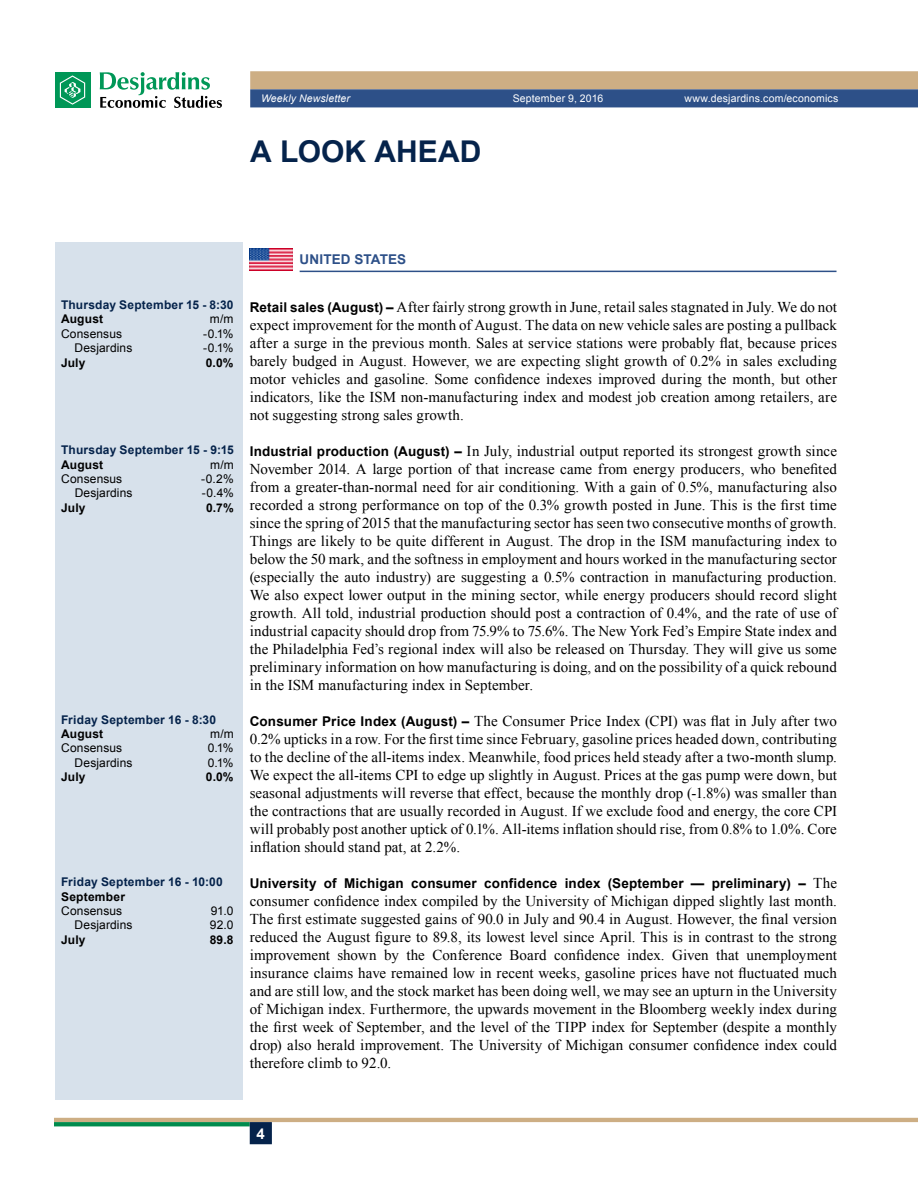
<style>
.page{position:relative;width:918px;height:1188px;background:#fff}
.page>*{position:absolute;margin:0;border:0;box-sizing:border-box;transform-origin:0 0}
.t1{font:700 30px "Arial";color:#05234b}
.t2{font:15px/18px "Times New Roman";letter-spacing:.005em;color:#000;text-align:justify}
.t3{font:700 15px "Arial";color:#fff}
.t4{font:700 13.5px "Arial";letter-spacing:.015em;color:#000}
.t5{font:700 13.5px "Arial";letter-spacing:.01em;color:#2d5088}
.t6{font:12px "Arial";letter-spacing:.01em;color:#000}
.t7{font:700 12px "Arial";letter-spacing:.02em;color:#05234b}
.t8{font:700 12px "Arial";letter-spacing:.015em;color:#000}
.t9{font:10.5px "Arial";letter-spacing:.015em;color:#fff}
.t10{font:italic 10.5px "Arial";letter-spacing:.01em;color:#fff}
.s1{font-family:"Arial";font-weight:700;font-size:13.5px}
.s2{font-family:"Times New Roman";font-weight:400;font-size:15px}
</style>
<div class="page">
<hr style="left:54px;top:1118px;width:864px;height:4px;background:#cdae84">
<svg style="left:54px;top:1122px;width:196px;height:4px"></svg>
<div style="left:250px;top:1122px;width:22px;height:22px;background:#05234b;border:2px solid #05234b"></div>
<svg style="left:250px;top:71px;width:668px;height:36px;background:#7f8187"></svg>
<div style="left:55px;top:72px;width:35px;height:36px;background:#009757"></div>
<svg style="left:60px;top:75px;width:25px;height:30px"></svg>
<svg style="left:100px;top:72px;width:122px;height:36px"></svg>
<hr style="left:300px;top:271px;width:537px;height:1px;background:#2d5088">
<img style="left:250px;top:249px;width:43px;height:21px">
<div style="left:55px;top:242px;width:187px;height:858px;background:#d7e1eb"></div>
<p class="t10" style="left:261px;top:92px;width:91px">Weekly Newsletter</p>
<p class="t9" style="left:513px;top:92px;width:92px">September 9, 2016</p>
<p class="t9" style="left:684px;top:92px;width:156px">www.desjardins.com/economics</p>
<h1 class="t1" style="left:250px;top:132px;width:233px">A LOOK AHEAD</h1>
<p class="t7" style="left:61px;top:297px;width:174px">Thursday September 15 - 8:30</p>
<p class="t8" style="left:61px;top:311px;width:44px">August</p>
<p class="t6" style="left:210px;top:311px;width:25px">m/m</p>
<p class="t6" style="left:61px;top:326px;width:63px">Consensus</p>
<p class="t6" style="left:203px;top:326px;width:32px">-0.1%</p>
<p class="t6" style="left:75px;top:340px;width:59px">Desjardins</p>
<p class="t6" style="left:203px;top:340px;width:32px">-0.1%</p>
<p class="t8" style="left:61px;top:354px;width:26px">July</p>
<p class="t8" style="left:206px;top:354px;width:29px">0.0%</p>
<p class="t7" style="left:61px;top:442px;width:174px">Thursday September 15 - 9:15</p>
<p class="t8" style="left:61px;top:456px;width:44px">August</p>
<p class="t6" style="left:210px;top:457px;width:25px">m/m</p>
<p class="t6" style="left:61px;top:471px;width:63px">Consensus</p>
<p class="t6" style="left:201px;top:471px;width:34px">-0.2%</p>
<p class="t6" style="left:75px;top:485px;width:59px">Desjardins</p>
<p class="t6" style="left:202px;top:485px;width:33px">-0.4%</p>
<p class="t8" style="left:61px;top:500px;width:26px">July</p>
<p class="t8" style="left:206px;top:500px;width:29px">0.7%</p>
<p class="t7" style="left:61px;top:711px;width:157px">Friday September 16 - 8:30</p>
<p class="t8" style="left:61px;top:726px;width:44px">August</p>
<p class="t6" style="left:210px;top:726px;width:25px">m/m</p>
<p class="t6" style="left:61px;top:740px;width:63px">Consensus</p>
<p class="t6" style="left:208px;top:740px;width:27px">0.1%</p>
<p class="t6" style="left:75px;top:755px;width:59px">Desjardins</p>
<p class="t6" style="left:208px;top:755px;width:27px">0.1%</p>
<p class="t8" style="left:61px;top:769px;width:26px">July</p>
<p class="t8" style="left:206px;top:769px;width:29px">0.0%</p>
<p class="t7" style="left:61px;top:874px;width:163px">Friday September 16 - 10:00</p>
<p class="t8" style="left:61px;top:888px;width:65px">September</p>
<p class="t6" style="left:61px;top:903px;width:63px">Consensus</p>
<p class="t6" style="left:211px;top:903px;width:24px">91.0</p>
<p class="t6" style="left:75px;top:917px;width:59px">Desjardins</p>
<p class="t6" style="left:210px;top:917px;width:25px">92.0</p>
<p class="t8" style="left:61px;top:932px;width:26px">July</p>
<p class="t8" style="left:210px;top:932px;width:25px">89.8</p>
<p class="t5" style="left:300px;top:250px;width:108px">UNITED STATES</p>
<p class="t2" style="left:250px;top:297px;width:589px"><span class="s1">Retail sales (August) –</span> After fairly strong growth in June, retail sales stagnated in July. We do not expect improvement for the month of August. The data on new vehicle sales are posting a pullback after a surge in the previous month. Sales at service stations were probably flat, because prices barely budged in August. However, we are expecting slight growth of 0.2% in sales excluding motor vehicles and gasoline. Some confidence indexes improved during the month, but other indicators, like the ISM non-manufacturing index and modest job creation among retailers, are not suggesting strong sales growth.</p>
<p class="t2" style="left:250px;top:441px;width:589px"><span class="s1">Industrial production (August) –</span> In July, industrial output reported its strongest growth since November 2014. A large portion of that increase came from energy producers, who benefited from a greater-than-normal need for air conditioning. With a gain of 0.5%, manufacturing also recorded a strong performance on top of the 0.3% growth posted in June. This is the first time since the spring of 2015 that the manufacturing sector has seen two consecutive months of growth.<br>Things are likely to be quite different in August. The drop in the ISM manufacturing index to below the 50 mark, and the softness in employment and hours worked in the manufacturing sector (especially the auto industry) are suggesting a 0.5% contraction in manufacturing production.<br>We also expect lower output in the mining sector, while energy producers should record slight growth. All told, industrial production should post a contraction of 0.4%, and the rate of use of industrial capacity should drop from 75.9% to 75.6%. The New York Fed’s Empire State index and the Philadelphia Fed’s regional index will also be released on Thursday. They will give us some preliminary information on how manufacturing is doing, and on the possibility of a quick rebound in the ISM manufacturing index in September.</p>
<p class="t2" style="left:250px;top:711px;width:589px"><span class="s1">Consumer Price Index (August) –</span> The Consumer Price Index (CPI) was flat in July after two 0.2% upticks in a row. For the first time since February, gasoline prices headed down, contributing to the decline of the all-items index. Meanwhile, food prices held steady after a two-month slump.<br>We expect the all-items CPI to edge up slightly in August. Prices at the gas pump were down, but seasonal adjustments will reverse that effect, because the monthly drop (-1.8%) was smaller than the contractions that are usually recorded in August. If we exclude food and energy, the core CPI will probably post another uptick of 0.1%. All-items inflation should rise, from 0.8% to 1.0%. Core inflation should stand pat, at 2.2%.</p>
<p class="t4" style="left:250px;top:874px;width:589px">University of Michigan consumer confidence index (September — preliminary) – <span class="s2">The</span></p>
<p class="t2" style="left:250px;top:891px;width:589px">consumer confidence index compiled by the University of Michigan dipped slightly last month.<br>The first estimate suggested gains of 90.0 in July and 90.4 in August. However, the final version reduced the August figure to 89.8, its lowest level since April. This is in contrast to the strong improvement shown by the Conference Board confidence index. Given that unemployment insurance claims have remained low in recent weeks, gasoline prices have not fluctuated much and are still low, and the stock market has been doing well, we may see an upturn in the University of Michigan index. Furthermore, the upwards movement in the Bloomberg weekly index during the first week of September, and the level of the TIPP index for September (despite a monthly drop) also herald improvement. The University of Michigan consumer confidence index could therefore climb to 92.0.</p>
<p class="t3" style="left:257px;top:1123px;width:10px">4</p>
</div>
